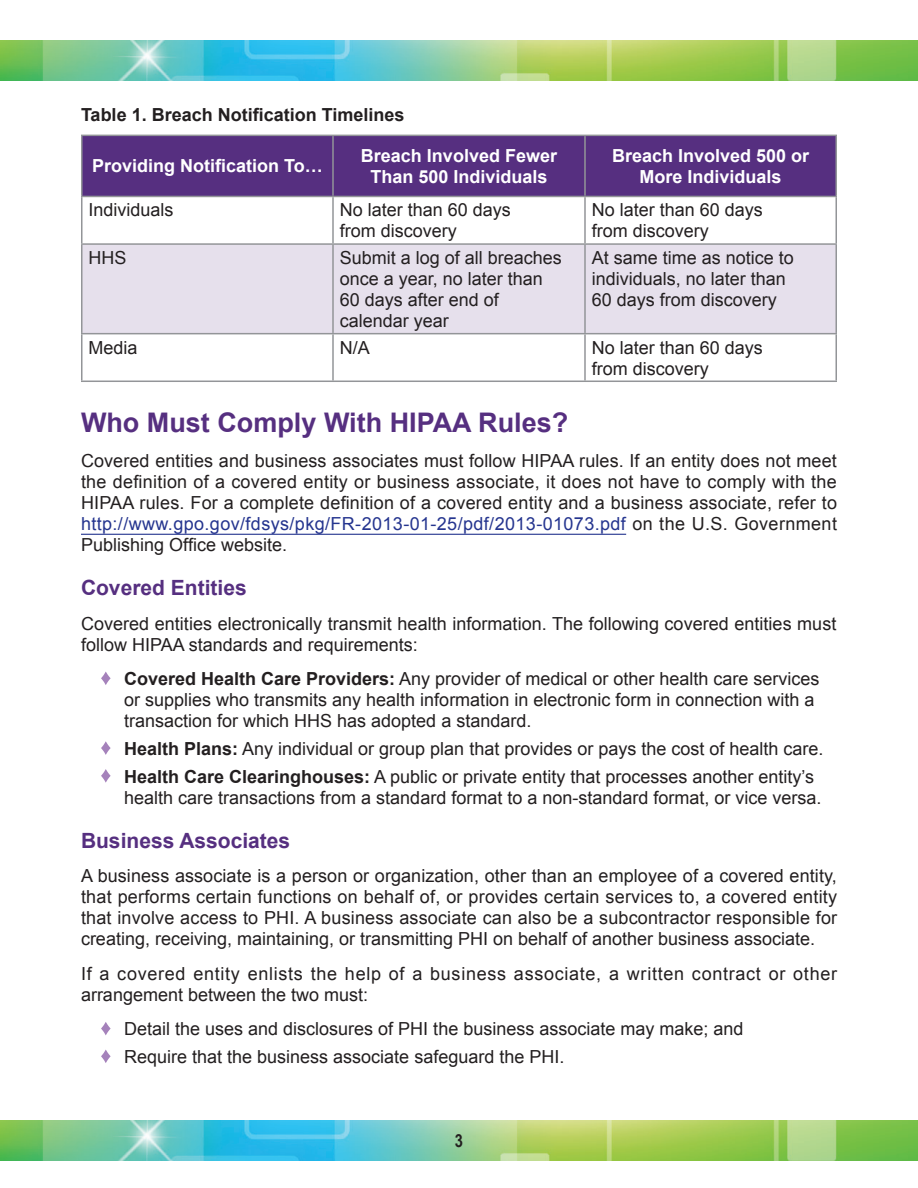
<style>
.page{position:relative;width:918px;height:1188px;background:#fff}
.page>*{position:absolute;margin:0;border:0;box-sizing:border-box;transform-origin:0 0}
.t1{font:700 27px "Arial";color:#562f80}
.t2{font:700 21px "Arial";color:#562f80}
.Table_Text{font:18px/21px "Arial";color:#231f20}
.Table_Text-2{font:18px/21px "Arial";letter-spacing:.04em;color:#231f20}
.Table_Header{font:700 18px/21px "Arial";color:#fff;text-align:center}
.t3{font:700 18px "Arial";color:#231f20}
.t4{font:700 18px "Arial Narrow";color:#231f20}
.s1{color:#25358f}
.s2{font-weight:700}
</style>
<div class="page">
<img style="left:0;top:1120px;width:918px;height:41px">
<img style="left:0;top:40px;width:918px;height:41px">
<hr style="left:81px;top:534px;width:545px;height:1px;background:#25358f">
<div style="left:82px;top:136px;width:754px;height:60px;background:#562f80"></div>
<div style="left:82px;top:245px;width:754px;height:88px;background:#e6e0ec"></div>
<hr style="left:81px;top:135px;width:252px;height:1px;background:#939598">
<hr style="left:81px;top:136px;width:1px;height:60px;background:#939598">
<hr style="left:333px;top:135px;width:252px;height:1px;background:#939598">
<hr style="left:332px;top:136px;width:2px;height:60px;background:#939598">
<hr style="left:585px;top:135px;width:252px;height:1px;background:#939598">
<hr style="left:584px;top:136px;width:2px;height:60px;background:#939598">
<hr style="left:836px;top:136px;width:1px;height:60px;background:#939598">
<hr style="left:81px;top:196px;width:252px;height:1px;background:#939598">
<hr style="left:81px;top:197px;width:1px;height:46px;background:#939598">
<hr style="left:333px;top:196px;width:252px;height:1px;background:#939598">
<hr style="left:332px;top:197px;width:2px;height:46px;background:#939598">
<hr style="left:585px;top:196px;width:252px;height:1px;background:#939598">
<hr style="left:584px;top:197px;width:2px;height:46px;background:#939598">
<hr style="left:836px;top:197px;width:1px;height:46px;background:#939598">
<hr style="left:81px;top:243px;width:252px;height:2px;background:#939598">
<hr style="left:81px;top:245px;width:1px;height:88px;background:#939598">
<hr style="left:333px;top:243px;width:252px;height:2px;background:#939598">
<hr style="left:332px;top:245px;width:2px;height:88px;background:#939598">
<hr style="left:585px;top:243px;width:252px;height:2px;background:#939598">
<hr style="left:584px;top:245px;width:2px;height:88px;background:#939598">
<hr style="left:836px;top:245px;width:1px;height:88px;background:#939598">
<hr style="left:81px;top:333px;width:252px;height:1px;background:#939598">
<hr style="left:81px;top:334px;width:1px;height:47px;background:#939598">
<hr style="left:333px;top:333px;width:252px;height:1px;background:#939598">
<hr style="left:332px;top:334px;width:2px;height:47px;background:#939598">
<hr style="left:585px;top:333px;width:252px;height:1px;background:#939598">
<hr style="left:584px;top:334px;width:2px;height:47px;background:#939598">
<hr style="left:836px;top:334px;width:1px;height:47px;background:#939598">
<hr style="left:81px;top:381px;width:252px;height:1px;background:#939598">
<hr style="left:333px;top:381px;width:252px;height:1px;background:#939598">
<hr style="left:585px;top:381px;width:252px;height:1px;background:#939598">
<svg style="left:101px;top:671px;width:10px;height:14px"></svg>
<svg style="left:101px;top:741px;width:10px;height:14px"></svg>
<svg style="left:101px;top:769px;width:10px;height:14px"></svg>
<svg style="left:101px;top:1022px;width:10px;height:14px"></svg>
<svg style="left:101px;top:1049px;width:10px;height:14px"></svg>
<p class="t3" style="left:81px;top:103px;width:325px">Table 1. Breach Notification Timelines</p>
<p class="Table_Header" style="left:92px;top:156px;width:232px">Providing Notification To…</p>
<p class="Table_Header" style="left:361px;top:146px;width:198px">Breach Involved Fewer<br>Than 500 Individuals</p>
<p class="Table_Header" style="left:612px;top:146px;width:199px">Breach Involved 500 or<br>More Individuals</p>
<p class="Table_Text" style="left:89px;top:200px;width:87px">Individuals</p>
<p class="Table_Text" style="left:340px;top:200px;width:173px">No later than 60 days from discovery</p>
<p class="Table_Text" style="left:592px;top:200px;width:173px">No later than 60 days from discovery</p>
<p class="Table_Text" style="left:89px;top:247px;width:39px">HHS</p>
<p class="Table_Text" style="left:340px;top:247px;width:224px">Submit a log of all breaches once a year, no later than<br>60 days after end of calendar year</p>
<p class="Table_Text" style="left:592px;top:247px;width:204px">At same time as notice to individuals, no later than<br>60 days from discovery</p>
<p class="Table_Text" style="left:89px;top:337px;width:51px">Media</p>
<p class="Table_Text" style="left:340px;top:337px;width:32px">N/A</p>
<p class="Table_Text" style="left:592px;top:337px;width:173px">No later than 60 days from discovery</p>
<h2 class="t1" style="left:81px;top:405px;width:489px">Who Must Comply With HIPAA Rules?</h2>
<p class="Table_Text" style="left:81px;top:450px;width:758px;text-align:justify">Covered entities and business associates must follow HIPAA rules. If an entity does not meet the definition of a covered entity or business associate, it does not have to comply with the HIPAA rules. For a complete definition of a covered entity and a business associate, refer to <span class="s1">http://www.gpo.gov/fdsys/pkg/FR-2013-01-25/pdf/2013-01073.pdf</span> on the U.S. Government Publishing Office website.</p>
<h3 class="t2" style="left:81px;top:574px;width:167px">Covered Entities</h3>
<p class="Table_Text" style="left:81px;top:613px;width:757px">Covered entities electronically transmit health information. The following covered entities must follow HIPAA standards and requirements:</p>
<p class="Table_Text" style="left:124px;top:668px;width:697px;text-indent:-22px"><sup>♦</sup> <span class="s2">Covered Health Care Providers:</span> Any provider of medical or other health care services or supplies who transmits any health information in electronic form in connection with a transaction for which HHS has adopted a standard.</p>
<p class="Table_Text" style="left:103px;top:738px;width:722px"><sup>♦</sup> <span class="s2">Health Plans:</span> Any individual or group plan that provides or pays the cost of health care.</p>
<p class="Table_Text" style="left:124px;top:766px;width:699px;text-indent:-22px"><sup>♦</sup> <span class="s2">Health Care Clearinghouses:</span> A public or private entity that processes another entity’s health care transactions from a standard format to a non-standard format, or vice versa.</p>
<h3 class="t2" style="left:81px;top:826px;width:211px">Business Associates</h3>
<p class="Table_Text" style="left:81px;top:866px;width:758px;text-align:justify">A business associate is a person or organization, other than an employee of a covered entity, that performs certain functions on behalf of, or provides certain services to, a covered entity that involve access to PHI. A business associate can also be a subcontractor responsible for creating, receiving, maintaining, or transmitting PHI on behalf of another business associate.</p>
<p class="Table_Text-2" style="left:81px;top:963px;width:758px">If a covered entity enlists the help of a business associate, a written contract or other arrangement between the two must:</p>
<p class="Table_Text" style="left:103px;top:1019px;width:642px"><sup>♦</sup> Detail the uses and disclosures of PHI the business associate may make; and</p>
<p class="Table_Text" style="left:103px;top:1046px;width:463px"><sup>♦</sup> Require that the business associate safeguard the PHI.</p>
<p class="t4" style="left:455px;top:1127px;width:10px">3</p>
</div>
